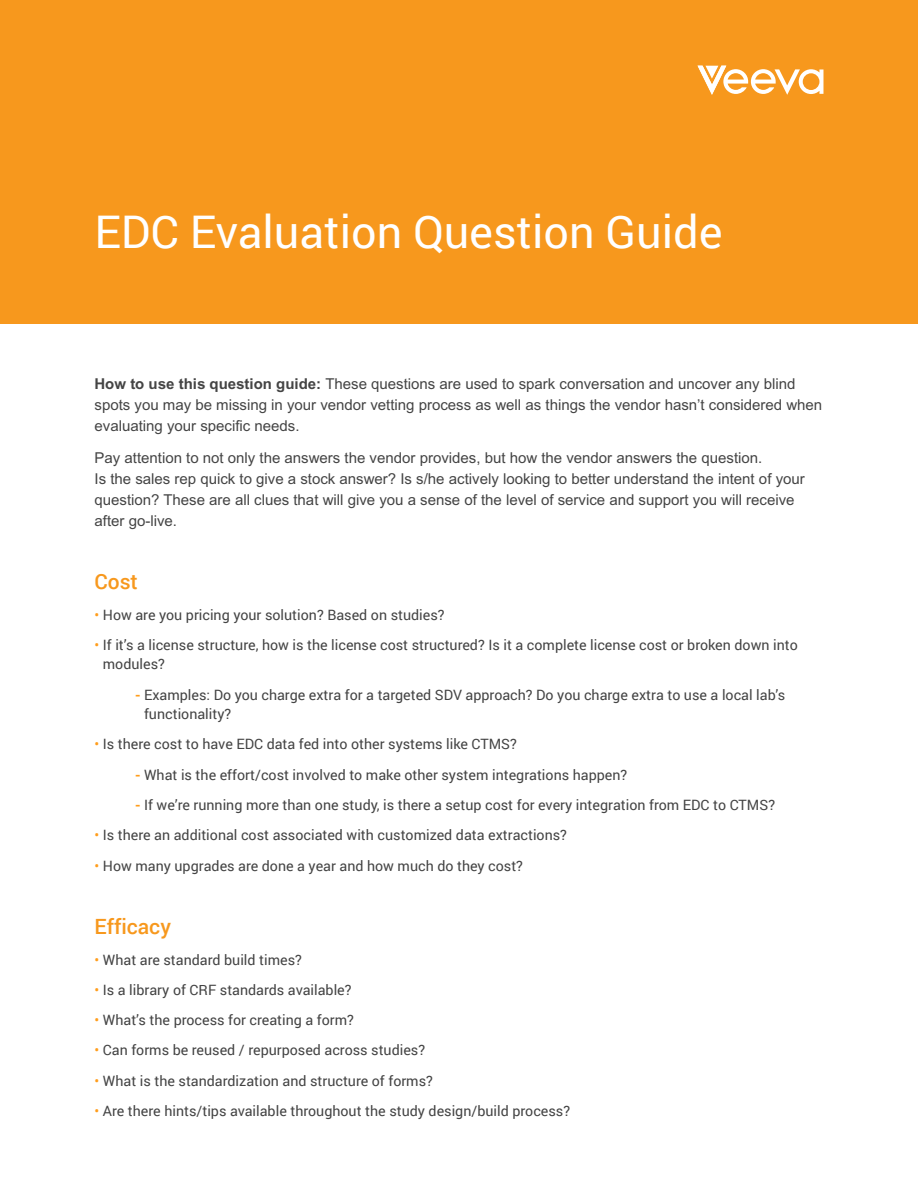
<style>
.page{position:relative;width:918px;height:1188px;background:#fff}
.page>*{position:absolute;margin:0;border:0;box-sizing:border-box;transform-origin:0 0}
.text_9_5_13{font:45px "Roboto";color:#fff}
.Head_2{font:500 21px "Roboto";color:#f7981d}
.Text_10_14{font:15px/21px "Arial MT Std";color:#444}
.text_9_5_13-2{font:14.25px/19.5px "Roboto";color:#444}
.s1{font-weight:700}
.s2{color:#ff9d1b}
.s3{font-weight:700;color:#ff9d1b}
</style>
<div class="page">
<div style="left:0;top:0;width:918px;height:324px;background:#f7981d"></div>
<svg style="left:698px;top:65px;width:126px;height:30px"></svg>
<p class="text_9_5_13" style="left:94px;top:200px;width:629px">EDC Evaluation Question Guide</p>
<p class="Text_10_14" style="left:94px;top:373px;width:729px"><span class="s1">How to use this question guide:</span> These questions are used to spark conversation and uncover any blind spots you may be missing in your vendor vetting process as well as things the vendor hasn’t considered when evaluating your specific needs.</p>
<p class="Text_10_14" style="left:94px;top:447px;width:712px">Pay attention to not only the answers the vendor provides, but how the vendor answers the question.<br>Is the sales rep quick to give a stock answer? Is s/he actively looking to better understand the intent of your question? These are all clues that will give you a sense of the level of service and support you will receive after go-live.</p>
<p class="Head_2" style="left:94px;top:567px;width:45px">Cost</p>
<p class="text_9_5_13-2" style="left:94px;top:604px;width:352px"><span class="s2">•</span> How are you pricing your solution? Based on studies?</p>
<p class="text_9_5_13-2" style="left:103px;top:635px;width:696px;text-indent:-8px"><span class="s2">•</span> If it’s a license structure, how is the license cost structured? Is it a complete license cost or broken down into modules?</p>
<p class="text_9_5_13-2" style="left:144px;top:684px;width:643px;text-indent:-9px"><span class="s3">-</span> Examples: Do you charge extra for a targeted SDV approach? Do you charge extra to use a local lab’s functionality?</p>
<p class="text_9_5_13-2" style="left:94px;top:734px;width:424px"><span class="s2">•</span> Is there cost to have EDC data fed into other systems like CTMS?</p>
<p class="text_9_5_13-2" style="left:135px;top:764px;width:494px"><span class="s3">-</span> What is the effort/cost involved to make other system integrations happen?</p>
<p class="text_9_5_13-2" style="left:135px;top:795px;width:642px"><span class="s3">-</span> If we’re running more than one study, is there a setup cost for every integration from EDC to CTMS?</p>
<p class="text_9_5_13-2" style="left:94px;top:825px;width:474px"><span class="s2">•</span> Is there an additional cost associated with customized data extractions?</p>
<p class="text_9_5_13-2" style="left:94px;top:855px;width:430px"><span class="s2">•</span> How many upgrades are done a year and how much do they cost?</p>
<p class="Head_2" style="left:94px;top:912px;width:78px">Efficacy</p>
<p class="text_9_5_13-2" style="left:94px;top:949px;width:209px"><span class="s2">•</span> What are standard build times?</p>
<p class="text_9_5_13-2" style="left:94px;top:980px;width:259px"><span class="s2">•</span> Is a library of CRF standards available?</p>
<p class="text_9_5_13-2" style="left:94px;top:1010px;width:261px"><span class="s2">•</span> What’s the process for creating a form?</p>
<p class="text_9_5_13-2" style="left:94px;top:1040px;width:332px"><span class="s2">•</span> Can forms be reused / repurposed across studies?</p>
<p class="text_9_5_13-2" style="left:94px;top:1070px;width:340px"><span class="s2">•</span> What is the standardization and structure of forms?</p>
<p class="text_9_5_13-2" style="left:94px;top:1101px;width:477px"><span class="s2">•</span> Are there hints/tips available throughout the study design/build process?</p>
</div>
